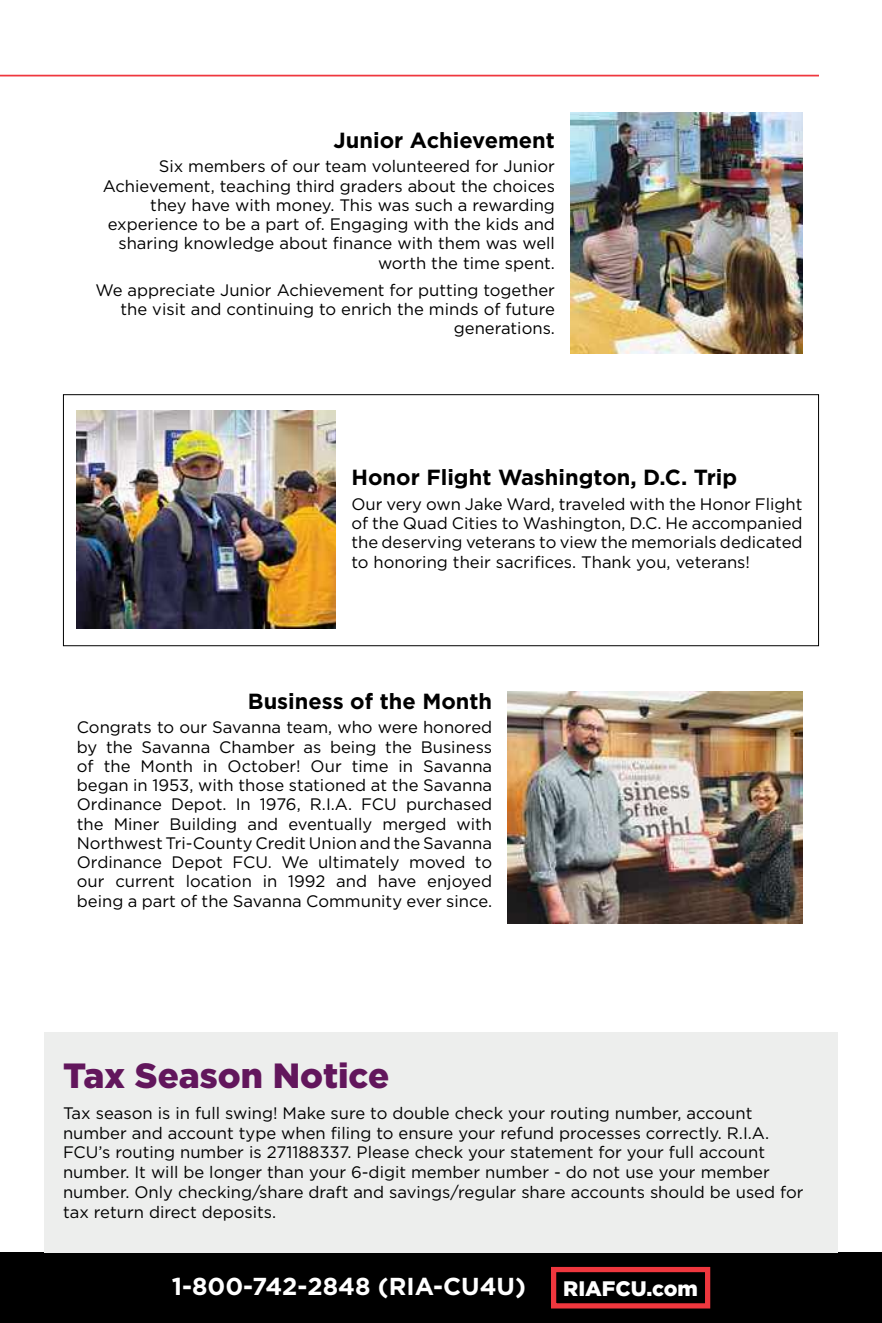
<style>
.page{position:relative;width:882px;height:1323px;background:#fff}
.page>*{position:absolute;margin:0;border:0;box-sizing:border-box;transform-origin:0 0}
.t1{font:900 35px "Gotham";color:#62165c}
.t2{font:700 24.5px "Gotham";color:#fff}
.t3{font:700 21.88px "Gotham";color:#000}
.t4{font:900 21px "Gotham";color:#fff}
.t5{font:16.62px/19.2px "Gotham";color:#000;text-align:right}
</style>
<div class="page">
<hr style="left:881px;top:0;width:1px;height:1267px;background:#dfe1df">
<div style="left:0;top:1252px;width:882px;height:71px;background:#000"></div>
<svg style="left:881px;top:998px;width:1px;height:254px"></svg>
<div style="left:551px;top:1267px;width:159px;height:42px;border:5px solid #ef373e"></div>
<div style="left:63px;top:394px;width:756px;height:252px;border:1px solid #000"></div>
<div style="left:44px;top:1032px;width:794px;height:220px;background:#edeeed"></div>
<img style="left:881px;top:0;width:1px;height:450px">
<hr style="left:0;top:75px;width:819px;height:1px;background:#ef373e">
<img style="left:571px;top:113px;width:232px;height:241px">
<img style="left:77px;top:411px;width:259px;height:217px">
<img style="left:508px;top:691px;width:295px;height:233px">
<h3 class="t3" style="left:334px;top:126px;width:223px">Junior Achievement</h3>
<p class="t5" style="left:103px;top:157px;width:454px">Six members of our team volunteered for Junior Achievement, teaching third graders about the choices they have with money. This was such a rewarding experience to be a part of. Engaging with the kids and sharing knowledge about finance with them was well worth the time spent.</p>
<p class="t5" style="left:95px;top:280px;width:461px">We appreciate Junior Achievement for putting together the visit and continuing to enrich the minds of future generations.</p>
<h3 class="t3" style="left:351px;top:463px;width:387px">Honor Flight Washington, D.C. Trip</h3>
<p class="t5" style="left:351px;top:494px;width:453px;text-align:justify">Our very own Jake Ward, traveled with the Honor Flight of the Quad Cities to Washington, D.C. He accompanied the deserving veterans to view the memorials dedicated to honoring their sacrifices. Thank you, veterans!</p>
<h3 class="t3" style="left:248px;top:687px;width:246px">Business of the Month</h3>
<p class="t5" style="left:77px;top:718px;width:417px;text-align:justify">Congrats to our Savanna team, who were honored by the Savanna Chamber as being the Business of the Month in October! Our time in Savanna began in 1953, with those stationed at the Savanna Ordinance Depot. In 1976, R.I.A. FCU purchased the Miner Building and eventually merged with Northwest Tri-County Credit Union and the Savanna Ordinance Depot FCU. We ultimately moved to our current location in 1992 and have enjoyed being a part of the Savanna Community ever since.</p>
<h1 class="t1" style="left:63px;top:1052px;width:328px">Tax Season Notice</h1>
<p class="t5" style="left:63px;top:1102px;width:742px;line-height:19.9px;text-align:left">Tax season is in full swing! Make sure to double check your routing number, account number and account type when filing to ensure your refund processes correctly. R.I.A.<br>FCU’s routing number is 271188337. Please check your statement for your full account number. It will be longer than your 6-digit member number - do not use your member number. Only checking/share draft and savings/regular share accounts should be used for tax return direct deposits.</p>
<h2 class="t2" style="left:172px;top:1271px;width:356px">1-800-742-2848 (RIA-CU4U)</h2>
<p class="t4" style="left:563px;top:1274px;width:136px">RIAFCU.com</p>
</div>
